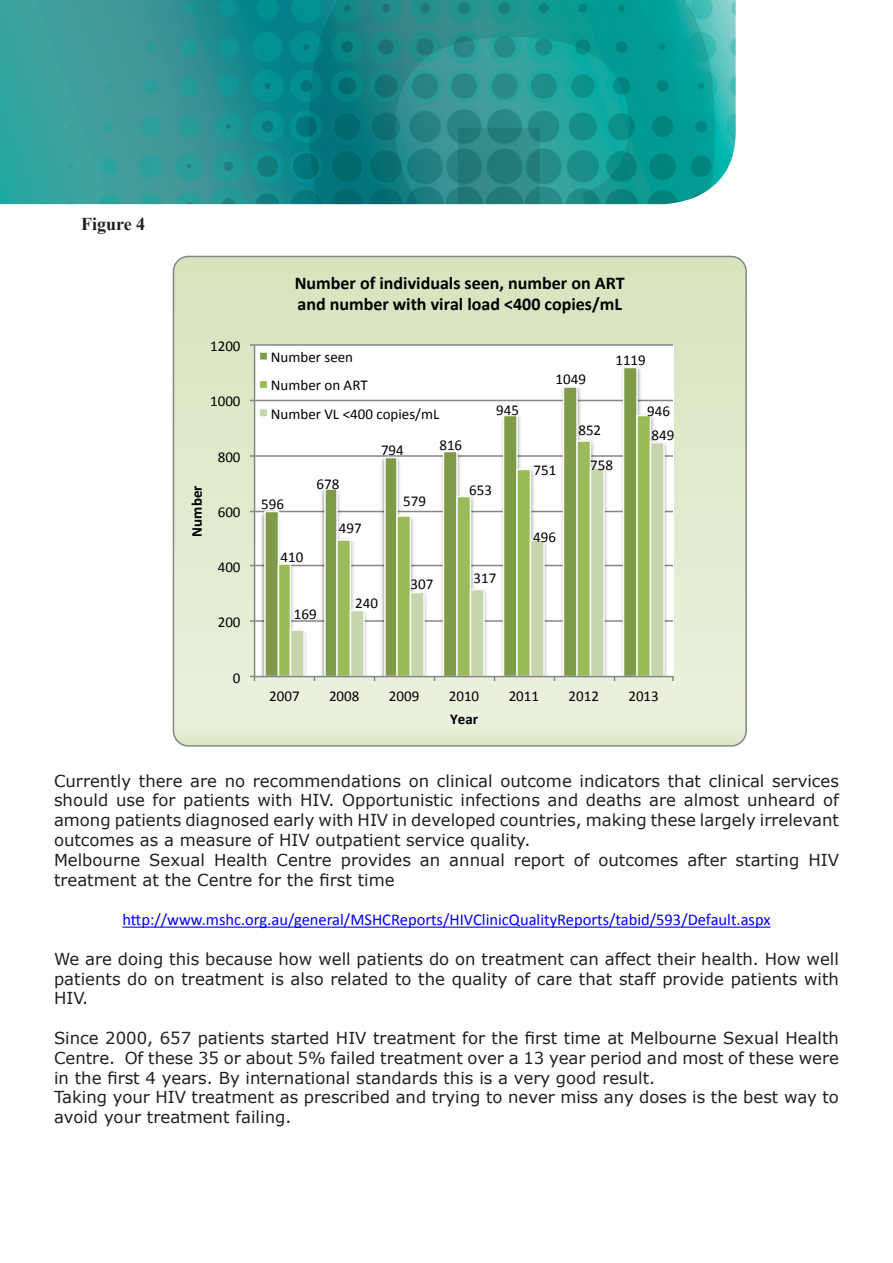
<style>
.page{position:relative;width:893px;height:1263px;background:#fff}
.page>*{position:absolute;margin:0;border:0;box-sizing:border-box;transform-origin:0 0}
.t1{font:700 18px/21px "Calibri";color:#000}
.t2{font:700 18px "Times New Roman";color:#231f20}
.body_text{font:16.5px/19.8px "Verdana";color:#231f20;text-align:justify}
.body_text-2{font:16.5px "Calibri";color:#00f}
.t3{font:15px/28.3px "Calibri";color:#000}
.t4{font:700 15px "Calibri";color:#000}
</style>
<div class="page">
<svg style="left:13px;top:0;width:467px;height:204px;background:#3c9f9c"></svg>
<svg style="left:148px;top:2px;width:336px;height:202px;background:#1e8c8f"></svg>
<svg style="left:484px;top:2px;width:252px;height:202px;background:#1da59e"></svg>
<hr style="left:122px;top:926px;width:648px;height:2px;background:#00f">
<svg style="left:173px;top:256px;width:572px;height:488px;background:#e0e9cc"></svg>
<div style="left:255px;top:345px;width:419px;height:332px;background:#fff"></div>
<hr style="left:254px;top:620px;width:419px;height:2px;background:#868686">
<hr style="left:254px;top:565px;width:419px;height:1px;background:#868686">
<hr style="left:254px;top:511px;width:419px;height:1px;background:#868686">
<hr style="left:254px;top:455px;width:419px;height:2px;background:#868686">
<hr style="left:254px;top:400px;width:419px;height:1px;background:#868686">
<hr style="left:254px;top:344px;width:419px;height:2px;background:#868686">
<img style="left:256px;top:367px;width:390px;height:309px">
<svg style="left:263px;top:367px;width:375px;height:309px"></svg>
<svg style="left:277px;top:414px;width:375px;height:262px"></svg>
<svg style="left:289px;top:441px;width:376px;height:235px"></svg>
<hr style="left:254px;top:345px;width:1px;height:332px;background:#868686">
<hr style="left:255px;top:676px;width:419px;height:1px;background:#868686">
<svg style="left:250px;top:676px;width:5px;height:5px"></svg>
<div style="left:259px;top:352px;width:9px;height:8px;background:#7f9a48"></div>
<div style="left:259px;top:351px;width:9px;height:10px;border:2px solid #f9f9f9"></div>
<div style="left:259px;top:380px;width:9px;height:9px;background:#9bbb59"></div>
<div style="left:259px;top:380px;width:9px;height:9px;border:2px solid #f9f9f9"></div>
<div style="left:259px;top:409px;width:9px;height:8px;background:#c6d6ac"></div>
<div style="left:259px;top:408px;width:9px;height:10px;border:2px solid #f9f9f9"></div>
<div style="left:173px;top:256px;width:574px;height:491px;border:2px solid #868686;border-radius:15px"></div>
<p class="t2" style="left:81px;top:211px;width:66px">Figure 4</p>
<p class="t3" style="left:210px;top:332px;width:32px">1200</p>
<p class="t3" style="left:210px;top:387px;width:32px">1000</p>
<p class="t4" style="left:187px;top:537px;width:53px;rotate:-90deg">Number</p>
<p class="t3" style="left:218px;top:443px;width:24px">800</p>
<p class="t3" style="left:218px;top:498px;width:24px">600</p>
<p class="t3" style="left:218px;top:553px;width:24px">400</p>
<p class="t3" style="left:218px;top:608px;width:24px">200</p>
<p class="t3" style="left:233px;top:663px;width:9px">0</p>
<p class="t1" style="left:295px;top:272px;width:331px">Number of individuals seen, number on ART and number with viral load &lt;400 copies/mL</p>
<p class="t3" style="left:271px;top:343px;width:170px">Number seen<br>Number on ART<br>Number VL &lt;400 copies/mL</p>
<p class="t3" style="left:615px;top:346px;width:32px">1119</p>
<p class="t3" style="left:556px;top:365px;width:32px">1049</p>
<p class="t3" style="left:496px;top:396px;width:24px">945</p>
<p class="t3" style="left:647px;top:397px;width:24px">946</p>
<p class="t3" style="left:381px;top:436px;width:24px">794</p>
<p class="t3" style="left:439px;top:431px;width:24px">816</p>
<p class="t3" style="left:261px;top:490px;width:24px">596</p>
<p class="t3" style="left:281px;top:543px;width:24px">410</p>
<p class="t3" style="left:317px;top:469px;width:24px">678</p>
<p class="t3" style="left:339px;top:514px;width:24px">497</p>
<p class="t3" style="left:294px;top:599px;width:24px">169</p>
<p class="t3" style="left:355px;top:589px;width:24px">240</p>
<p class="t3" style="left:403px;top:487px;width:24px">579</p>
<p class="t3" style="left:411px;top:570px;width:24px">307</p>
<p class="t3" style="left:469px;top:476px;width:24px">653</p>
<p class="t3" style="left:473px;top:564px;width:24px">317</p>
<p class="t3" style="left:534px;top:456px;width:24px">751</p>
<p class="t3" style="left:533px;top:523px;width:24px">496</p>
<p class="t3" style="left:578px;top:416px;width:24px">852</p>
<p class="t3" style="left:590px;top:451px;width:24px">758</p>
<p class="t3" style="left:652px;top:420px;width:24px">849</p>
<p class="t3" style="left:269px;top:682px;width:32px">2007</p>
<p class="t3" style="left:329px;top:682px;width:32px">2008</p>
<p class="t3" style="left:389px;top:682px;width:32px">2009</p>
<p class="t3" style="left:449px;top:682px;width:32px">2010</p>
<p class="t3" style="left:509px;top:682px;width:32px">2011</p>
<p class="t3" style="left:568px;top:682px;width:32px">2012</p>
<p class="t3" style="left:628px;top:682px;width:32px">2013</p>
<p class="t4" style="left:450px;top:710px;width:30px">Year</p>
<p class="body_text" style="left:54px;top:770px;width:786px">Currently there are no recommendations on clinical outcome indicators that clinical services should use for patients with HIV. Opportunistic infections and deaths are almost unheard of among patients diagnosed early with HIV in developed countries, making these largely irrelevant outcomes as a measure of HIV outpatient service quality.</p>
<p class="body_text" style="left:54px;top:850px;width:786px">Melbourne Sexual Health Centre provides an annual report of outcomes after starting HIV treatment at the Centre for the first time</p>
<p class="body_text-2" style="left:122px;top:909px;width:650px">http://www.mshc.org.au/general/MSHCReports/HIVClinicQualityReports/tabid/593/Default.aspx</p>
<p class="body_text" style="left:54px;top:949px;width:786px">We are doing this because how well patients do on treatment can affect their health. How well patients do on treatment is also related to the quality of care that staff provide patients with HIV.</p>
<p class="body_text" style="left:54px;top:1028px;width:786px">Since 2000, 657 patients started HIV treatment for the first time at Melbourne Sexual Health Centre. Of these 35 or about 5% failed treatment over a 13 year period and most of these were in the first 4 years. By international standards this is a very good result.</p>
<p class="body_text" style="left:54px;top:1087px;width:786px">Taking your HIV treatment as prescribed and trying to never miss any doses is the best way to avoid your treatment failing.</p>
</div>
